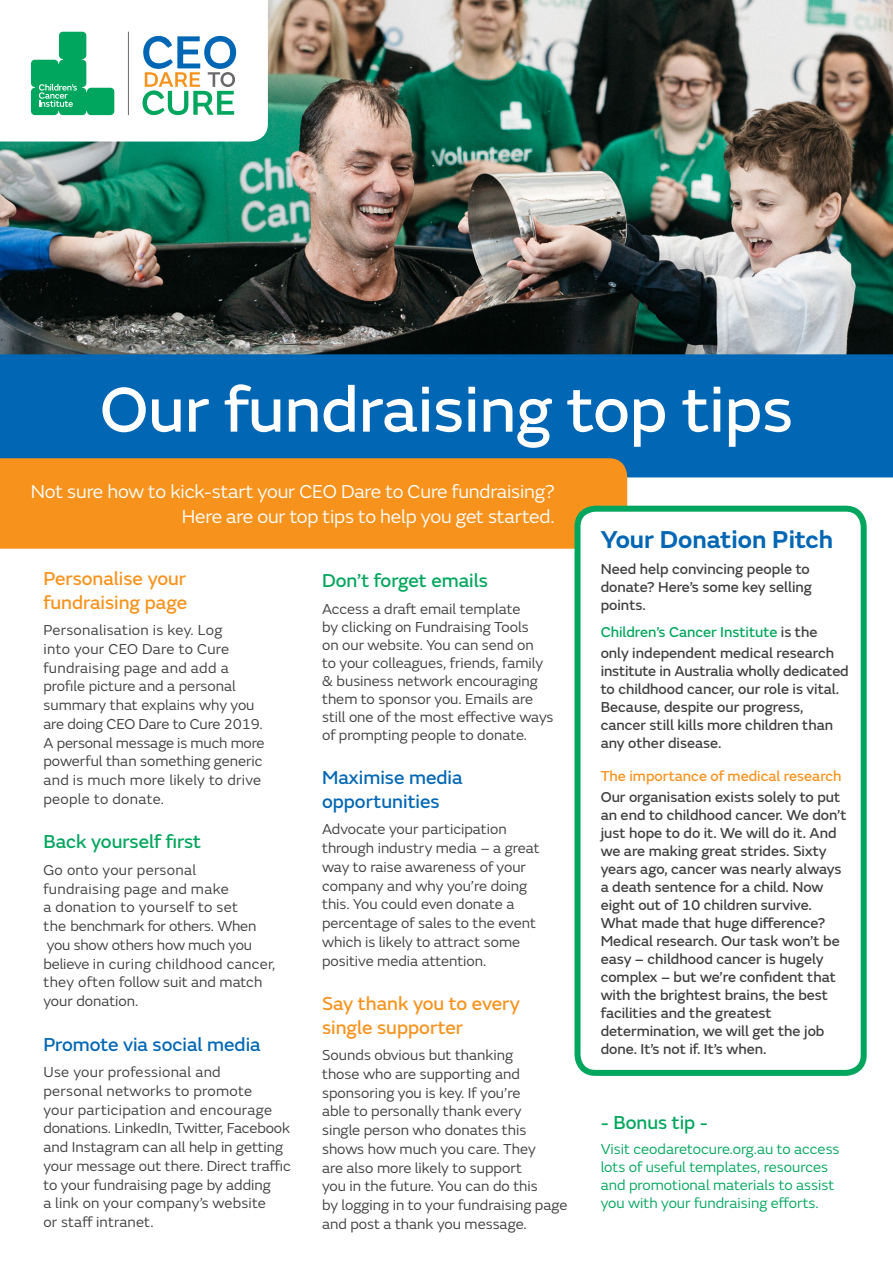
<style>
.page{position:relative;width:893px;height:1263px;background:#fff}
.page>*{position:absolute;margin:0;border:0;box-sizing:border-box;transform-origin:0 0}
.t1{font:66px "FS Emeric Core";color:#fff}
.t2{font:600 25.5px "FS Emeric";color:#0166b3}
.t3{font:19.5px/25.5px "FS Emeric";letter-spacing:-.01em;color:#fff;text-align:right}
.Body_black{font:19.5px/23.4px "FS Emeric Core";color:#f7931d}
.Body_black-2{font:19.5px/23.4px "FS Emeric Core";color:#0166b3}
.Body_black-3{font:19.5px "FS Emeric Core";color:#00a65d}
.Body_black-4{font:15px/18.8px "FS Emeric";color:#3e3e3f}
.t4{font:15px/18px "FS Emeric Core";color:#3e3e3f}
.t5{font:15px/18px "FS Emeric";color:#00a65d}
.t6{font:15px "FS Emeric Core";color:#f7931d}
.s1{color:#00a65d}
</style>
<div class="page">
<img style="left:0;top:0;width:893px;height:354px">
<div style="left:0;top:354px;width:893px;height:123px;background:#0166b3"></div>
<svg style="left:0;top:0;width:268px;height:142px"></svg>
<hr style="left:128px;top:32px;width:1px;height:83px;background:#6c696d">
<div style="left:0;top:458px;width:627px;height:91px;background:#f7931d"></div>
<div style="left:577px;top:509px;width:287px;height:564px;background:#fff;border-radius:18px"></div>
<div style="left:574px;top:506px;width:293px;height:570px;border:6px solid #00a65d;border-radius:18px"></div>
<p class="t1" style="left:100px;top:361px;width:695px">Our fundraising top tips</p>
<p class="t3" style="left:31px;top:477px;width:525px">Not sure how to kick-start your CEO Dare to Cure fundraising?<br>Here are our top tips to help you get started.</p>
<p class="Body_black" style="left:43px;top:566px;width:145px">Personalise your fundraising page</p>
<p class="Body_black-4" style="left:43px;top:620px;width:223px">Personalisation is key. Log<br>into your CEO Dare to Cure fundraising page and add a profile picture and a personal summary that explains why you are doing CEO Dare to Cure 2019.<br>A personal message is much more powerful than something generic and is much more likely to drive people to donate.</p>
<p class="Body_black-3" style="left:43px;top:828px;width:159px">Back yourself first</p>
<p class="Body_black-4" style="left:43px;top:860px;width:233px">Go onto your personal fundraising page and make<br>a donation to yourself to set<br>the benchmark for others. When you show others how much you believe in curing childhood cancer, they often follow suit and match your donation.</p>
<p class="Body_black-2" style="left:43px;top:1031px;width:219px">Promote via social media</p>
<p class="Body_black-4" style="left:43px;top:1062px;width:249px">Use your professional and<br>personal networks to promote<br>your participation and encourage donations. LinkedIn, Twitter, Facebook and Instagram can all help in getting your message out there. Direct traffic to your fundraising page by adding<br>a link on your company’s website<br>or staff intranet.</p>
<p class="Body_black-3" style="left:322px;top:567px;width:167px">Don’t forget emails</p>
<p class="Body_black-4" style="left:322px;top:599px;width:233px;line-height:18px">Access a draft email template<br>by clicking on Fundraising Tools<br>on our website. You can send on<br>to your colleagues, friends, family &amp; business network encouraging them to sponsor you. Emails are still one of the most effective ways of prompting people to donate.</p>
<p class="Body_black-2" style="left:322px;top:765px;width:142px">Maximise media opportunities</p>
<p class="Body_black-4" style="left:322px;top:819px;width:219px">Advocate your participation through industry media – a great way to raise awareness of your company and why you’re doing this. You could even donate a percentage of sales to the event which is likely to attract some positive media attention.</p>
<p class="Body_black" style="left:322px;top:991px;width:199px">Say thank you to every single supporter</p>
<p class="Body_black-4" style="left:322px;top:1045px;width:247px">Sounds obvious but thanking<br>those who are supporting and sponsoring you is key. If you’re<br>able to personally thank every<br>single person who donates this shows how much you care. They<br>are also more likely to support<br>you in the future. You can do this<br>by logging in to your fundraising page and post a thank you message.</p>
<p class="t2" style="left:601px;top:520px;width:234px">Your Donation Pitch</p>
<p class="t4" style="left:601px;top:559px;width:213px">Need help convincing people to donate? Here’s some key selling points.</p>
<p class="t4" style="left:601px;top:620px;width:235px;line-height:21px"><span class="s1">Children’s Cancer Institute</span> is the only independent medical research</p>
<p class="t4" style="left:601px;top:661px;width:250px">institute in Australia wholly dedicated to childhood cancer, our role is vital.<br>Because, despite our progress, cancer still kills more children than any other disease.</p>
<p class="t6" style="left:601px;top:765px;width:242px">The importance of medical research</p>
<p class="t4" style="left:601px;top:787px;width:248px">Our organisation exists solely to put an end to childhood cancer. We don’t just hope to do it. We will do it. And we are making great strides. Sixty years ago, cancer was nearly always a death sentence for a child. Now eight out of 10 children survive.<br>What made that huge difference?<br>Medical research. Our task won’t be easy – childhood cancer is hugely complex – but we’re confident that with the brightest brains, the best facilities and the greatest determination, we will get the job done. It’s not if. It’s when.</p>
<p class="Body_black-3" style="left:601px;top:1108px;width:109px">- Bonus tip -</p>
<p class="t5" style="left:601px;top:1139px;width:240px">Visit ceodaretocure.org.au to access lots of useful templates, resources and promotional materials to assist you with your fundraising efforts.</p>
</div>
